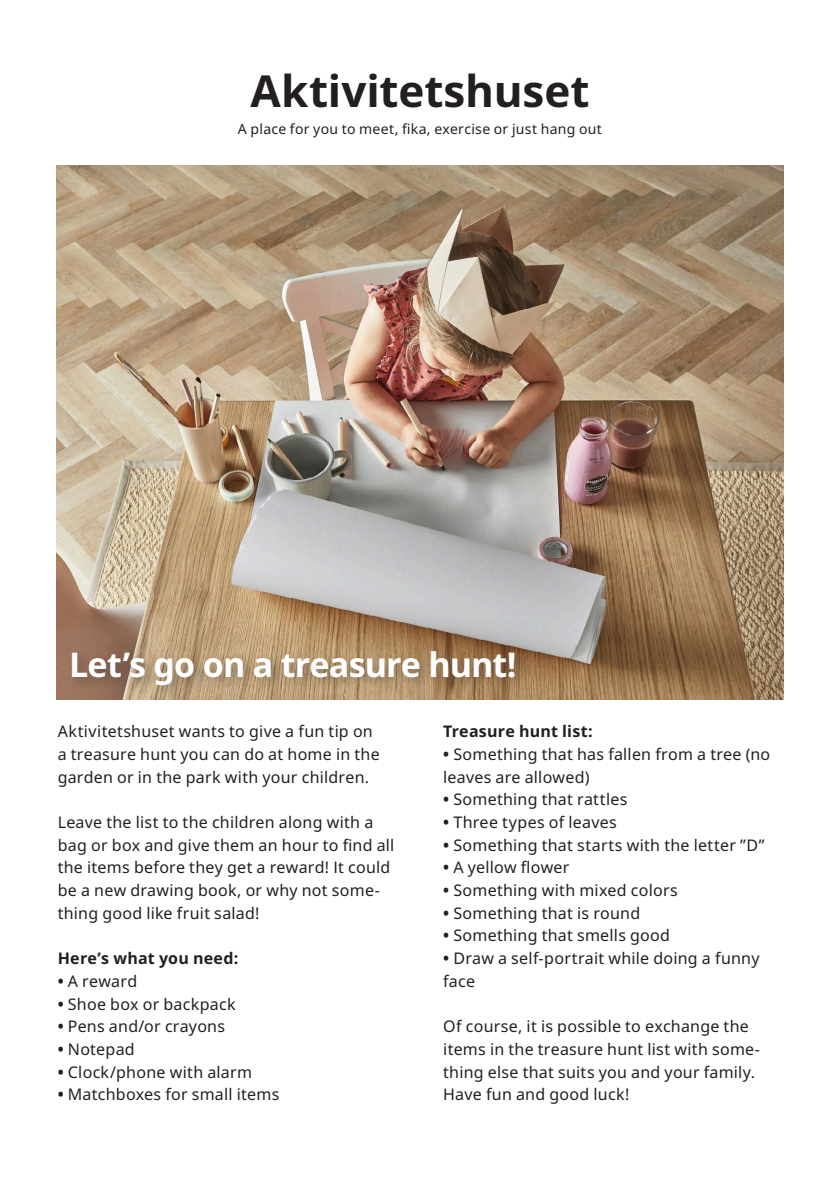
<style>
.page{position:relative;width:840px;height:1191px;background:#fff}
.page>*{position:absolute;margin:0;border:0;box-sizing:border-box;transform-origin:0 0}
.t1{font:700 44px "Noto IKEA Latin";color:#231f20}
.Body_text_ENG_8_pt{font:700 34px "Noto IKEA Latin";letter-spacing:-.025em;color:#fff}
.Body_text_ENG_8_pt-2{font:16px/22.6px "Noto IKEA Latin";letter-spacing:.015em;color:#231f20}
.Body_text_ENG_8_pt-3{font:700 16px "Noto IKEA Latin";letter-spacing:.015em;color:#231f20}
.t2{font:14px "Noto IKEA Latin";letter-spacing:.02em;color:#231f20}
.s1{font-weight:700}
</style>
<div class="page">
<img style="left:57px;top:166px;width:725px;height:533px">
<div style="left:67px;top:646px;width:463px;height:55px;background:#231f20;opacity:.35"></div>
<p class="t1" style="left:250px;top:60px;width:340px">Aktivitetshuset</p>
<p class="t2" style="left:238px;top:119px;width:365px">A place for you to meet, fika, exercise or just hang out</p>
<p class="Body_text_ENG_8_pt" style="left:69px;top:640px;width:448px">Let’s go on a treasure hunt!</p>
<p class="Body_text_ENG_8_pt-2" style="left:58px;top:719px;width:323px">Aktivitetshuset wants to give a fun tip on a treasure hunt you can do at home in the garden or in the park with your children.</p>
<p class="Body_text_ENG_8_pt-2" style="left:58px;top:810px;width:338px">Leave the list to the children along with a bag or box and give them an hour to find all the items before they get a reward! It could be a new drawing book, or why not some&shy;thing good like fruit salad!</p>
<p class="Body_text_ENG_8_pt-3" style="left:58px;top:947px;width:182px">Here’s what you need:</p>
<p class="Body_text_ENG_8_pt-2" style="left:58px;top:969px;width:81px"><span class="s1">•</span> A reward</p>
<p class="Body_text_ENG_8_pt-2" style="left:58px;top:991px;width:179px"><span class="s1">•</span> Shoe box or backpack</p>
<p class="Body_text_ENG_8_pt-2" style="left:58px;top:1014px;width:169px"><span class="s1">•</span> Pens and/or crayons</p>
<p class="Body_text_ENG_8_pt-2" style="left:58px;top:1037px;width:79px"><span class="s1">•</span> Notepad</p>
<p class="Body_text_ENG_8_pt-2" style="left:58px;top:1060px;width:196px"><span class="s1">•</span> Clock/phone with alarm</p>
<p class="Body_text_ENG_8_pt-2" style="left:58px;top:1082px;width:223px"><span class="s1">•</span> Matchboxes for small items</p>
<p class="Body_text_ENG_8_pt-3" style="left:443px;top:720px;width:151px">Treasure hunt list:</p>
<p class="Body_text_ENG_8_pt-2" style="left:443px;top:742px;width:328px"><span class="s1">•</span> Something that has fallen from a tree (no leaves are allowed)</p>
<p class="Body_text_ENG_8_pt-2" style="left:443px;top:787px;width:186px"><span class="s1">•</span> Something that rattles</p>
<p class="Body_text_ENG_8_pt-2" style="left:443px;top:810px;width:175px"><span class="s1">•</span> Three types of leaves</p>
<p class="Body_text_ENG_8_pt-2" style="left:443px;top:833px;width:323px"><span class="s1">•</span> Something that starts with the letter ”D”</p>
<p class="Body_text_ENG_8_pt-2" style="left:443px;top:855px;width:128px"><span class="s1">•</span> A yellow flower</p>
<p class="Body_text_ENG_8_pt-2" style="left:443px;top:878px;width:236px"><span class="s1">•</span> Something with mixed colors</p>
<p class="Body_text_ENG_8_pt-2" style="left:443px;top:901px;width:198px"><span class="s1">•</span> Something that is round</p>
<p class="Body_text_ENG_8_pt-2" style="left:443px;top:923px;width:228px"><span class="s1">•</span> Something that smells good</p>
<p class="Body_text_ENG_8_pt-2" style="left:443px;top:946px;width:318px"><span class="s1">•</span> Draw a self-portrait while doing a funny face</p>
<p class="Body_text_ENG_8_pt-2" style="left:443px;top:1014px;width:318px">Of course, it is possible to exchange the items in the treasure hunt list with some&shy;thing else that suits you and your family.</p>
<p class="Body_text_ENG_8_pt-2" style="left:443px;top:1082px;width:188px">Have fun and good luck!</p>
</div>
